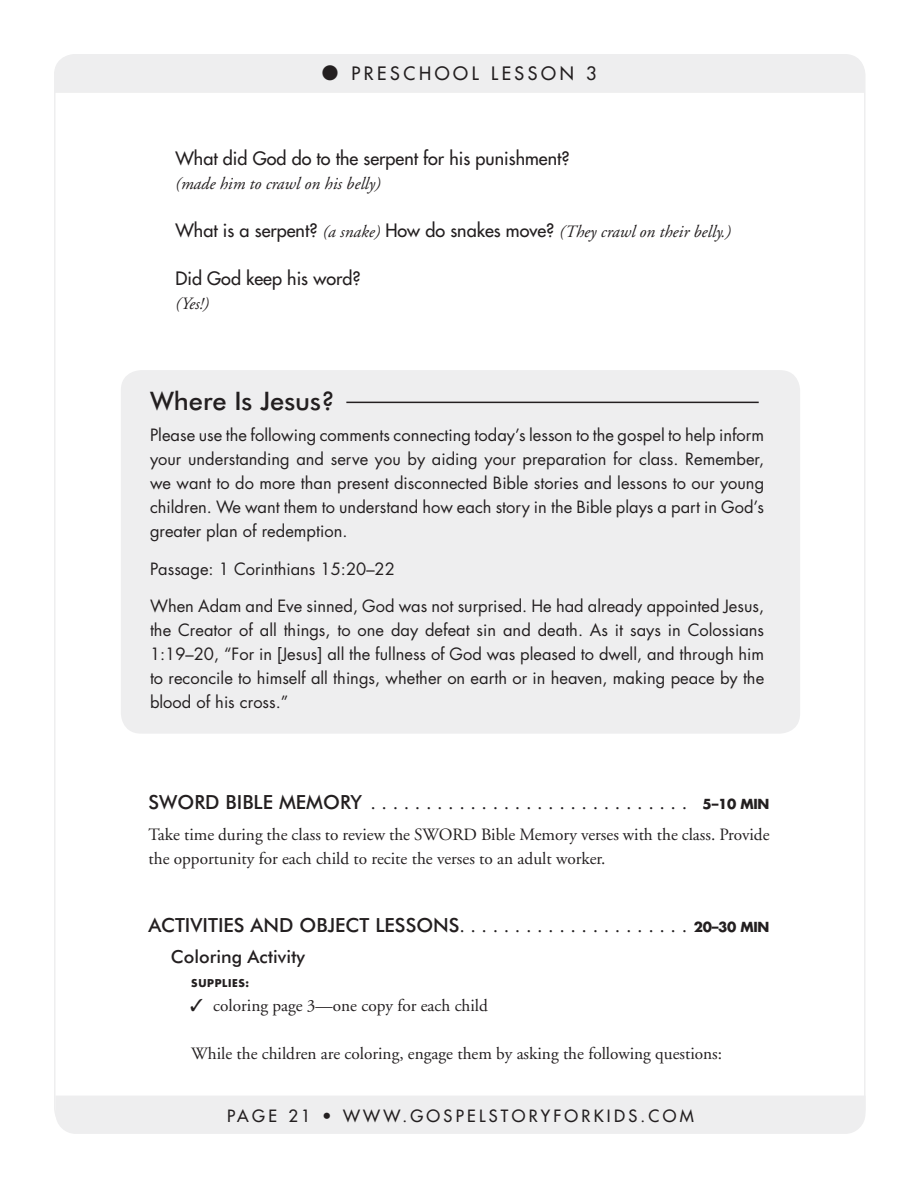
<style>
.page{position:relative;width:918px;height:1188px;background:#fff}
.page>*{position:absolute;margin:0;border:0;box-sizing:border-box;transform-origin:0 0}
.t1{font:500 25.5px "Futura BT";color:#231f20}
.t2{font:19.5px "Adobe Garamond";color:#231f20}
.t3{font:500 19.5px "Futura BT";color:#231f20}
.t4{font:18px "Futura";color:#231f20}
.t5{font:500 18px "Futura BT";color:#231f20}
.t6{font:17.25px/24px "Adobe Garamond";color:#231f20}
.t7{font:italic 17.25px "Adobe Garamond";color:#231f20}
.t8{font:16.5px/24px "Futura";color:#231f20;text-align:justify}
.t9{font:16.5px "Futura";letter-spacing:.2em;color:#231f20}
.t10{font:700 10.5px "Futura";letter-spacing:.06em;color:#231f20}
.s1{color:#fff}
.s2{font-family:"Futura";font-style:normal;font-size:18px}
.s3{font-family:"Futura";font-weight:700;font-size:13.5px}
.s4{font-family:"Futura BT";font-weight:500}
</style>
<div class="page">
<div style="left:55px;top:55px;width:810px;height:38px;background:#eeeeef"></div>
<div style="left:121px;top:370px;width:679px;height:364px;background:#eeeeef;border-radius:20px"></div>
<hr style="left:346px;top:402px;width:413px;height:1px;background:#231f20">
<div style="left:56px;top:1096px;width:810px;height:38px;background:#eeeeef"></div>
<p class="t4" style="left:322px;top:62px;width:71px">● preschool</p>
<p class="t4" style="left:491px;top:62px;width:26px">Lesson</p>
<p class="t4" style="left:586px;top:62px;width:12px">3</p>
<p class="t4" style="left:149px;top:147px;width:423px"><span class="s1">■</span> What did God do to the serpent for his punishment?</p>
<p class="t7" style="left:176px;top:174px;width:207px">(made him to crawl on his belly)</p>
<p class="t7" style="left:149px;top:222px;width:584px"><span class="s1">■</span> <span class="s2">What is a serpent?</span> (a snake) <span class="s2">How do snakes move?</span> (They crawl on their belly.)</p>
<p class="t4" style="left:149px;top:267px;width:214px"><span class="s1">■</span> Did God keep his word?</p>
<p class="t7" style="left:176px;top:294px;width:35px">(Yes!)</p>
<h1 class="t1" style="left:150px;top:386px;width:187px">Where Is Jesus?</h1>
<p class="t8" style="left:150px;top:423px;width:616px">Please use the following comments connecting today’s lesson to the gospel to help inform your understanding and serve you by aiding your preparation for class. Remember, we want to do more than present disconnected Bible stories and lessons to our young children. We want them to understand how each story in the Bible plays a part in God’s greater plan of redemption.</p>
<p class="t8" style="left:150px;top:557px;width:246px">Passage: 1 Corinthians 15:20–22</p>
<p class="t8" style="left:150px;top:594px;width:616px">When Adam and Eve sinned, God was not surprised. He had already appointed Jesus, the Creator of all things, to one day defeat sin and death. As it says in Colossians 1:19–20, “For in [Jesus] all the fullness of God was pleased to dwell, and through him to reconcile to himself all things, whether on earth or in heaven, making peace by the blood of his cross.”</p>
<p class="t3" style="left:148px;top:790px;width:44px">SWORD</p>
<p class="t3" style="left:226px;top:790px;width:10px">BIBLE</p>
<p class="t3" style="left:279px;top:790px;width:15px">MEMORY</p>
<p class="t2" style="left:371px;top:792px;width:400px">............................. <span class="s3">5–10 MIN</span></p>
<p class="t6" style="left:148px;top:823px;width:623px">Take time during the class to review the SWORD Bible Memory verses with the class. Provide the opportunity for each child to recite the verses to an adult worker.</p>
<p class="t3" style="left:148px;top:913px;width:11px">ACTIVITIE</p>
<p class="t3" style="left:234px;top:913px;width:32px">S AND</p>
<p class="t3" style="left:299px;top:913px;width:48px">OBJECT</p>
<p class="t2" style="left:375px;top:915px;width:396px"><span class="s4">LESSONS</span>..................... <span class="s3">20–30 MIN</span></p>
<p class="t5" style="left:171px;top:945px;width:136px">Coloring Activity</p>
<p class="t10" style="left:191px;top:976px;width:60px">SUPPLIES:</p>
<p class="t6" style="left:190px;top:994px;width:299px">✓ coloring page 3—one copy for each child</p>
<p class="t6" style="left:191px;top:1042px;width:532px">While the children are coloring, engage them by asking the following questions:</p>
<p class="t9" style="left:227px;top:1105px;width:468px">PAGE 21 • www.g ospe lstoryforkids.com</p>
</div>
